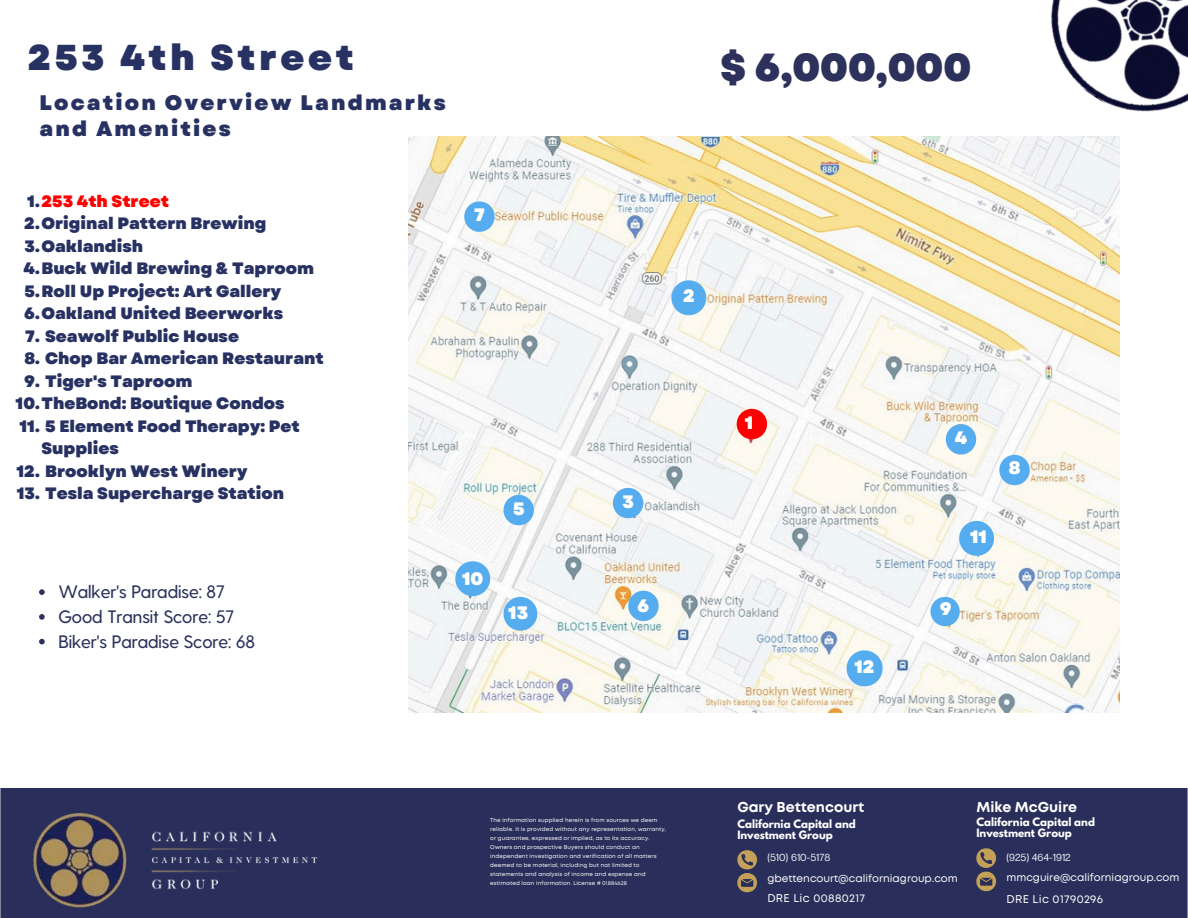
<style>
.page{position:relative;width:1188px;height:918px;background:#fff}
.page>*{position:absolute;margin:0;border:0;box-sizing:border-box;transform-origin:0 0}
.t1{font:800 39.15px "Garet";color:#2c325b}
.t2{font:800 36px "Garet";letter-spacing:.1em;color:#283262}
.t3{font:800 21px/25.8px "Garet";letter-spacing:.105em;color:#283262}
.t4{font:500 18px "Greycliff CF";color:#2c325b}
.t5{font:800 18px "Garet";color:#fff}
.t6{font:800 16.5px/22.5px "Garet";color:#283262}
.t7{font:800 16.5px "Garet";color:#f00}
.t8{font:700 14.25px "Mont";color:#fff}
.t9{font:11.25px "Mont";letter-spacing:.035em;color:#fff}
.t10{font:10.5px "Mont";color:#fff}
.t11{font:700 10.2px/11.2px "League Spartan";color:#fff}
.t12{font:10.2px "Articulat CF";color:#fff}
.t13{font:5.55px/9px "Mont";letter-spacing:.02em;color:#fff}
.s1{color:#283262}
</style>
<div class="page">
<img style="left:409px;top:136px;width:711px;height:576px">
<div style="left:0;top:789px;width:1188px;height:129px;background:#292f5a"></div>
<img style="left:31px;top:810px;width:289px;height:101px">
<img style="left:991px;top:0;width:197px;height:158px">
<img style="left:734px;top:846px;width:27px;height:50px">
<img style="left:973px;top:845px;width:27px;height:49px">
<svg style="left:737px;top:409px;width:30px;height:30px"></svg>
<svg style="left:504px;top:495px;width:30px;height:30px"></svg>
<svg style="left:504px;top:597px;width:33px;height:34px"></svg>
<svg style="left:464px;top:201px;width:31px;height:31px"></svg>
<svg style="left:946px;top:424px;width:30px;height:31px"></svg>
<svg style="left:455px;top:561px;width:35px;height:35px"></svg>
<svg style="left:930px;top:597px;width:30px;height:29px"></svg>
<svg style="left:999px;top:455px;width:31px;height:30px"></svg>
<svg style="left:959px;top:521px;width:35px;height:35px"></svg>
<svg style="left:847px;top:650px;width:36px;height:36px"></svg>
<svg style="left:613px;top:488px;width:30px;height:30px"></svg>
<svg style="left:671px;top:280px;width:35px;height:35px"></svg>
<svg style="left:39px;top:589px;width:6px;height:6px"></svg>
<svg style="left:39px;top:614px;width:6px;height:6px"></svg>
<svg style="left:39px;top:639px;width:6px;height:5px"></svg>
<svg style="left:628px;top:591px;width:31px;height:30px"></svg>
<p class="t2" style="left:28px;top:31px;width:328px">253 4th Street</p>
<p class="t1" style="left:721px;top:39px;width:252px">$ 6,000,000</p>
<p class="t3" style="left:39px;top:90px;width:408px">Location Overview Landmarks and Amenities</p>
<p class="t7" style="left:27px;top:189px;width:143px"><span class="s1">1.</span>253 4th Street</p>
<p class="t6" style="left:24px;top:212px;width:244px">2.Original Pattern Brewing</p>
<p class="t6" style="left:24px;top:235px;width:120px">3.Oaklandish</p>
<p class="t6" style="left:24px;top:257px;width:292px">4.Buck Wild Brewing &amp; Taproom</p>
<p class="t6" style="left:24px;top:280px;width:259px">5.Roll Up Project: Art Gallery</p>
<p class="t6" style="left:24px;top:302px;width:260px">6.Oakland United Beerworks</p>
<p class="t6" style="left:25px;top:325px;width:215px">7. Seawolf Public House</p>
<p class="t6" style="left:24px;top:347px;width:301px">8. Chop Bar American Restaurant</p>
<p class="t6" style="left:24px;top:370px;width:170px">9. Tiger's Taproom</p>
<p class="t6" style="left:16px;top:392px;width:271px">10.TheBond: Boutique Condos</p>
<p class="t6" style="left:41px;top:415px;width:260px;text-indent:-22px">11. 5 Element Food Therapy: Pet<br>Supplies</p>
<p class="t6" style="left:17px;top:460px;width:233px">12. Brooklyn West Winery</p>
<p class="t6" style="left:17px;top:482px;width:269px">13. Tesla Supercharge Station</p>
<p class="t5" style="left:474px;top:202px;width:12px">7</p>
<p class="t4" style="left:58px;top:580px;width:168px">Walker's Paradise: 87</p>
<p class="t4" style="left:58px;top:605px;width:177px">Good Transit Score: 57</p>
<p class="t4" style="left:58px;top:630px;width:198px">Biker's Paradise Score: 68</p>
<p class="t5" style="left:462px;top:566px;width:23px">10</p>
<p class="t5" style="left:513px;top:496px;width:13px">5</p>
<p class="t5" style="left:508px;top:600px;width:21px">13</p>
<p class="t5" style="left:683px;top:283px;width:13px">2</p>
<p class="t5" style="left:622px;top:488px;width:13px">3</p>
<p class="t5" style="left:638px;top:593px;width:13px">6</p>
<p class="t5" style="left:745px;top:409px;width:10px">1</p>
<p class="t5" style="left:854px;top:654px;width:22px">12</p>
<p class="t5" style="left:955px;top:425px;width:14px">4</p>
<p class="t5" style="left:970px;top:524px;width:18px">11</p>
<p class="t5" style="left:1009px;top:455px;width:13px">8</p>
<p class="t5" style="left:940px;top:596px;width:13px">9</p>
<h1 class="t13" style="left:490px;top:816px;width:177px">The information supplied herein is from sources we deem reliable. It is provided without any representation, warranty, or guarantee, expressed or implied, as to its accuracy.<br>Owners and prospective Buyers should conduct an independent investigation and verification of all matters deemed to be material, including but not limited to</h1>
<h2 class="t13" style="left:490px;top:870px;width:157px">statements and analysis of income and expense and estimated loan information. License # 01884628</h2>
<p class="t8" style="left:737px;top:802px;width:129px">Gary Bettencourt</p>
<p class="t8" style="left:976px;top:802px;width:102px">Mike McGuire</p>
<p class="t12" style="left:767px;top:851px;width:64px">(510) 610-5178</p>
<p class="t12" style="left:1006px;top:851px;width:66px">(925) 464-1912</p>
<p class="t11" style="left:737px;top:820px;width:120px">California Capital and<br>Investment Group</p>
<p class="t11" style="left:976px;top:818px;width:120px">California Capital and<br>Investment Group</p>
<p class="t10" style="left:767px;top:875px;width:192px">gbettencourt@californiagroup.com</p>
<p class="t10" style="left:1006px;top:873px;width:175px">mmcguire@californiagroup.com</p>
<p class="t9" style="left:767px;top:894px;width:99px">DRE Lic 00880217</p>
<p class="t9" style="left:1006px;top:895px;width:98px">DRE Lic 01790296</p>
</div>
